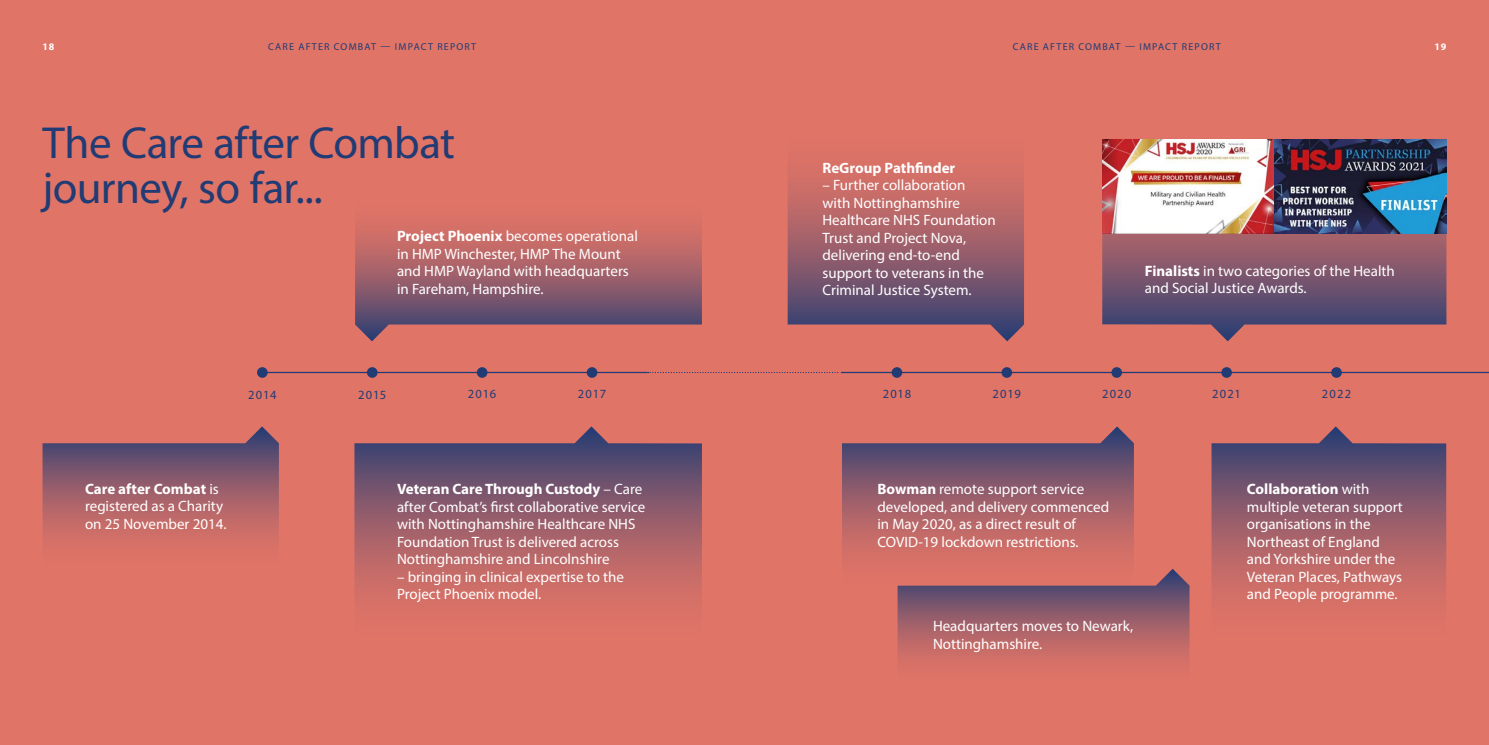
<style>
.page{position:relative;width:1489px;height:745px;background:#fff}
.page>*{position:absolute;margin:0;border:0;box-sizing:border-box;transform-origin:0 0}
.t1{font:45px/45px "Myriad Pro";letter-spacing:-.015em;color:#213b74}
.t2{font:15px/17.5px "Myriad Pro";color:#fff}
.t3{font:700 15px "Myriad Pro";color:#fff}
.t4{font:12.5px "Myriad Pro";letter-spacing:.085em;color:#213b74}
.t5{font:10px "Myriad Pro";letter-spacing:.12em;color:#213b74}
.t6{font:700 10px "Myriad Pro";color:#fff}
.s1{font-weight:700}
</style>
<div class="page">
<div style="left:0;top:0;width:1488px;height:744px;background:#e07467"></div>
<hr style="left:262px;top:371px;width:385px;height:2px;background:#213b74">
<div style="left:367px;top:367px;width:10px;height:10px;background:#213b74;border-radius:50%"></div>
<div style="left:257px;top:367px;width:11px;height:10px;background:#213b74;border-radius:50%"></div>
<div style="left:477px;top:367px;width:10px;height:10px;background:#213b74;border-radius:50%"></div>
<div style="left:891px;top:367px;width:11px;height:10px;background:#213b74;border-radius:50%"></div>
<div style="left:1111px;top:367px;width:10px;height:10px;background:#213b74;border-radius:50%"></div>
<div style="left:1331px;top:367px;width:10px;height:10px;background:#213b74;border-radius:50%"></div>
<div style="left:586px;top:367px;width:11px;height:10px;background:#213b74;border-radius:50%"></div>
<hr style="left:842px;top:371px;width:646px;height:2px;background:#213b74">
<svg style="left:647px;top:371px;width:195px;height:2px"></svg>
<div style="left:1001px;top:367px;width:11px;height:10px;background:#213b74;border-radius:50%"></div>
<div style="left:1221px;top:367px;width:10px;height:10px;background:#213b74;border-radius:50%"></div>
<svg style="left:43px;top:426px;width:236px;height:117px"></svg>
<svg style="left:355px;top:226px;width:347px;height:115px"></svg>
<svg style="left:354px;top:426px;width:348px;height:176px"></svg>
<svg style="left:787px;top:170px;width:236px;height:171px"></svg>
<svg style="left:842px;top:426px;width:291px;height:132px"></svg>
<svg style="left:897px;top:569px;width:292px;height:94px"></svg>
<svg style="left:1211px;top:426px;width:234px;height:176px"></svg>
<svg style="left:1102px;top:233px;width:344px;height:108px;background:#84586c"></svg>
<img style="left:1102px;top:139px;width:344px;height:94px">
<p class="t5" style="left:268px;top:41px;width:209px">CARE AFTER COMBAT — IMPACT REPORT</p>
<p class="t5" style="left:1012px;top:41px;width:209px">CARE AFTER COMBAT — IMPACT REPORT</p>
<p class="t6" style="left:43px;top:40px;width:13px">18</p>
<p class="t6" style="left:1434px;top:40px;width:13px">19</p>
<p class="t1" style="left:43px;top:119px;width:414px">The Care after Combat journey, so far...</p>
<p class="t2" style="left:397px;top:227px;width:242px"><span class="s1">Project Phoenix</span> becomes operational in HMP Winchester, HMP The Mount and HMP Wayland with headquarters in Fareham, Hampshire.</p>
<p class="t3" style="left:822px;top:158px;width:134px">ReGroup Pathfinder</p>
<p class="t2" style="left:822px;top:176px;width:175px">– Further collaboration with Nottinghamshire<br>Healthcare NHS Foundation<br>Trust and Project Nova, delivering end-to-end support to veterans in the<br>Criminal Justice System.</p>
<p class="t2" style="left:1144px;top:261px;width:251px"><span class="s1">Finalists</span> in two categories of the Health and Social Justice Awards.</p>
<p class="t4" style="left:248px;top:387px;width:30px">2014</p>
<p class="t4" style="left:358px;top:387px;width:30px">2015</p>
<p class="t4" style="left:468px;top:385px;width:30px">2016</p>
<p class="t4" style="left:578px;top:385px;width:30px">2017</p>
<p class="t4" style="left:882px;top:385px;width:30px">2018</p>
<p class="t4" style="left:992px;top:385px;width:30px">2019</p>
<p class="t4" style="left:1102px;top:385px;width:31px">2020</p>
<p class="t4" style="left:1212px;top:385px;width:30px">2021</p>
<p class="t4" style="left:1321px;top:385px;width:31px">2022</p>
<p class="t2" style="left:85px;top:479px;width:143px"><span class="s1">Care after Combat</span> is registered as a Charity on 25 November 2014.</p>
<p class="t2" style="left:397px;top:479px;width:250px"><span class="s1">Veteran Care Through Custody</span> – Care after Combat’s first collaborative service with Nottinghamshire Healthcare NHS Foundation Trust is delivered across Nottinghamshire and Lincolnshire</p>
<p class="t2" style="left:397px;top:567px;width:228px">– bringing in clinical expertise to the<br>Project Phoenix model.</p>
<p class="t2" style="left:877px;top:479px;width:233px"><span class="s1">Bowman</span> remote support service developed, and delivery commenced in May 2020, as a direct result of COVID-19 lockdown restrictions.</p>
<p class="t2" style="left:933px;top:616px;width:202px">Headquarters moves to Newark,<br>Nottinghamshire.</p>
<p class="t2" style="left:1246px;top:479px;width:157px"><span class="s1">Collaboration</span> with multiple veteran support organisations in the<br>Northeast of England and Yorkshire under the<br>Veteran Places, Pathways and People programme.</p>
</div>
